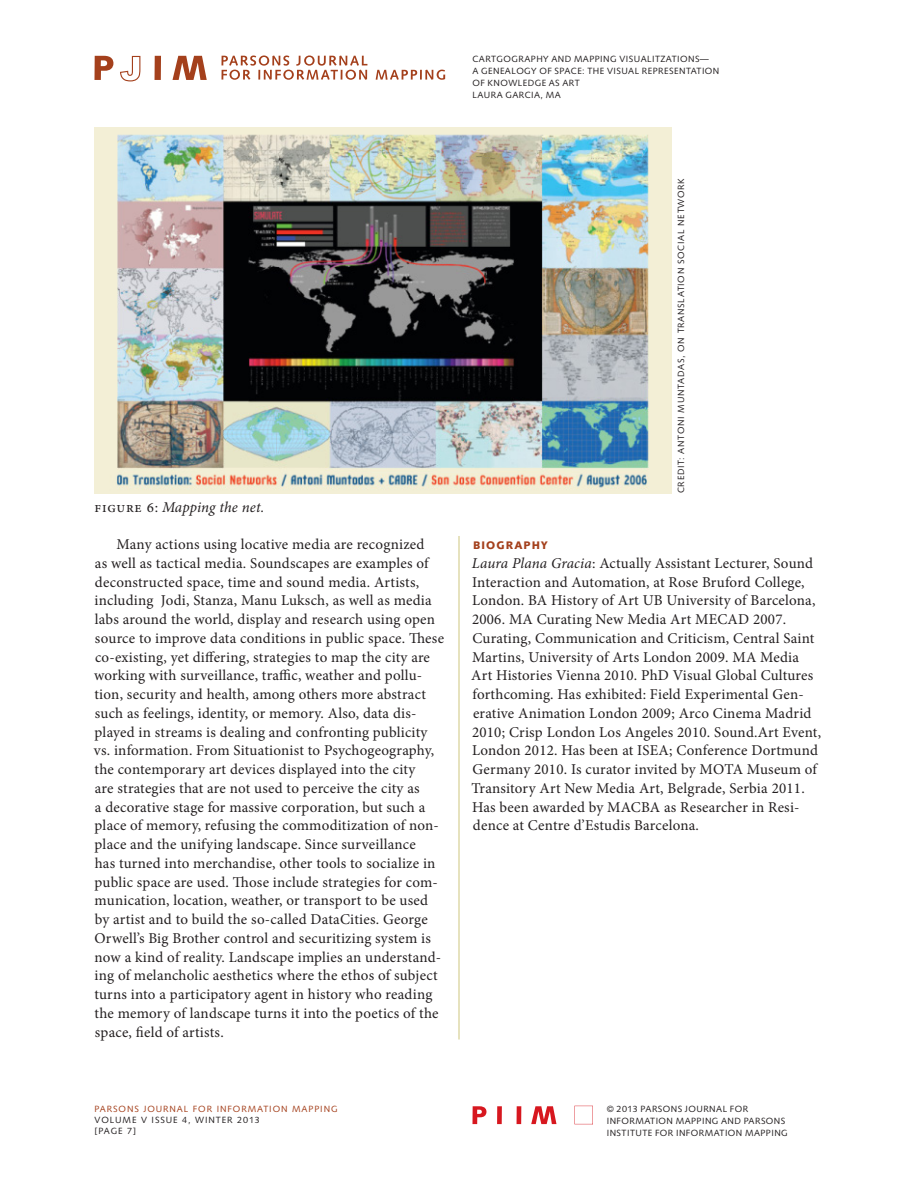
<style>
.page{position:relative;width:918px;height:1188px;background:#fff}
.page>*{position:absolute;margin:0;border:0;box-sizing:border-box;transform-origin:0 0}
.PIIM_Body_Text__No_I{font:15px/18.8px "Minion Pro";letter-spacing:.01em;color:#231f20}
.PIIM_Body_Text__No_I-2{font:italic 15px "Minion Pro";letter-spacing:.005em;color:#231f20}
.PIIM_Body_Text__No_I-3{font:900 10.95px "Syntax";letter-spacing:.1em;color:#a4401c}
.PIIM_Body_Text__No_I-4{font:9px/12px "Syntax LT Std";letter-spacing:.05em;color:#231f20}
.PIIM_Body_Text__No_I-5{font:9px "Syntax LT Std";letter-spacing:.075em;color:#231f20}
.t1{font:9px "Syntax LT Std";letter-spacing:.1em;color:#a4401c}
.PIIM_Body_Text__No_I-6{font:9px/10.8px "Syntax LT Std";letter-spacing:.1em;color:#231f20}
.s1{font-style:normal}
.s2{font-style:italic}
</style>
<div class="page">
<svg style="left:472px;top:1106px;width:14px;height:18px"></svg>
<div style="left:497px;top:1106px;width:5px;height:18px;background:#d7171f"></div>
<hr style="left:517px;top:1106px;width:4px;height:18px;background:#d7171f">
<svg style="left:531px;top:1106px;width:25px;height:18px"></svg>
<svg style="left:574px;top:1106px;width:19px;height:18px"></svg>
<svg style="left:221px;top:55px;width:146px;height:25px"></svg>
<svg style="left:376px;top:70px;width:69px;height:10px"></svg>
<svg style="left:120px;top:56px;width:20px;height:25px"></svg>
<svg style="left:94px;top:56px;width:19px;height:24px"></svg>
<div style="left:155px;top:56px;width:6px;height:24px;background:#a4401c"></div>
<svg style="left:173px;top:56px;width:34px;height:24px"></svg>
<hr style="left:458px;top:536px;width:2px;height:504px;background:#dfd9a9">
<img style="left:94px;top:128px;width:578px;height:365px">
<p class="PIIM_Body_Text__No_I-4" style="left:472px;top:53px;width:248px">CARTGOGRAPHY AND MAPPING VISUALITZATIONS—<br>A GENEALOGY OF SPACE: THE VISUAL REPRESENTATION<br>OF KNOWLEDGE AS ART<br>LAURA GARCIA, MA</p>
<p class="PIIM_Body_Text__No_I-2" style="left:94px;top:496px;width:171px"><span class="s1">Figure 6:</span> Mapping the net.</p>
<p class="PIIM_Body_Text__No_I-5" style="left:676px;top:493px;width:317px;rotate:-90deg">CREDIT: ANTONI MUNTADAS, ON TRANSLATION SOCIAL NETWORK</p>
<p class="PIIM_Body_Text__No_I" style="left:94px;top:535px;width:352px;text-indent:23px">Many actions using locative media are recognized<br>as well as tactical media. Soundscapes are examples of deconstructed space, time and sound media. Artists, including Jodi, Stanza, Manu Luksch, as well as media labs around the world, display and research using open source to improve data conditions in public space. These co-existing, yet differing, strategies to map the city are working with surveillance, traffic, weather and pollu&shy;tion, security and health, among others more abstract such as feelings, identity, or memory. Also, data dis&shy;played in streams is dealing and confronting publicity vs. information. From Situationist to Psychogeography, the contemporary art devices displayed into the city<br>are strategies that are not used to perceive the city as<br>a decorative stage for massive corporation, but such a place of memory, refusing the commoditization of non&shy;place and the unifying landscape. Since surveillance<br>has turned into merchandise, other tools to socialize in public space are used. Those include strategies for com&shy;munication, location, weather, or transport to be used by artist and to build the so-called DataCities. George Orwell’s Big Brother control and securitizing system is now a kind of reality. Landscape implies an understand&shy;ing of melancholic aesthetics where the ethos of subject turns into a participatory agent in history who reading the memory of landscape turns it into the poetics of the space, field of artists.</p>
<p class="PIIM_Body_Text__No_I-3" style="left:473px;top:539px;width:76px">BIOGRAPHY</p>
<p class="PIIM_Body_Text__No_I" style="left:471px;top:554px;width:351px"><span class="s2">Laura Plana Gracia</span>: Actually Assistant Lecturer, Sound Interaction and Automation, at Rose Bruford College, London. BA History of Art UB University of Barcelona, 2006. MA Curating New Media Art MECAD 2007.<br>Curating, Communication and Criticism, Central Saint Martins, University of Arts London 2009. MA Media Art Histories Vienna 2010. PhD Visual Global Cultures forthcoming. Has exhibited: Field Experimental Gen&shy;erative Animation London 2009; Arco Cinema Madrid 2010; Crisp London Los Angeles 2010. Sound.Art Event, London 2012. Has been at ISEA; Conference Dortmund Germany 2010. Is curator invited by MOTA Museum of Transitory Art New Media Art, Belgrade, Serbia 2011.<br>Has been awarded by MACBA as Researcher in Resi&shy;dence at Centre d’Estudis Barcelona.</p>
<p class="t1" style="left:94px;top:1104px;width:245px">PARSONS JOURNAL FOR INFORMATION MAPPING</p>
<p class="PIIM_Body_Text__No_I-6" style="left:94px;top:1115px;width:167px">VOLUME V ISSUE 4, WINTER 2013 [PAGE 7]</p>
<p class="PIIM_Body_Text__No_I-4" style="left:607px;top:1103px;width:183px">© 2013 PARSONS JOURNAL FOR<br>INFORMATION MAPPING AND PARSONS<br>INSTITUTE FOR INFORMATION MAPPING</p>
</div>
